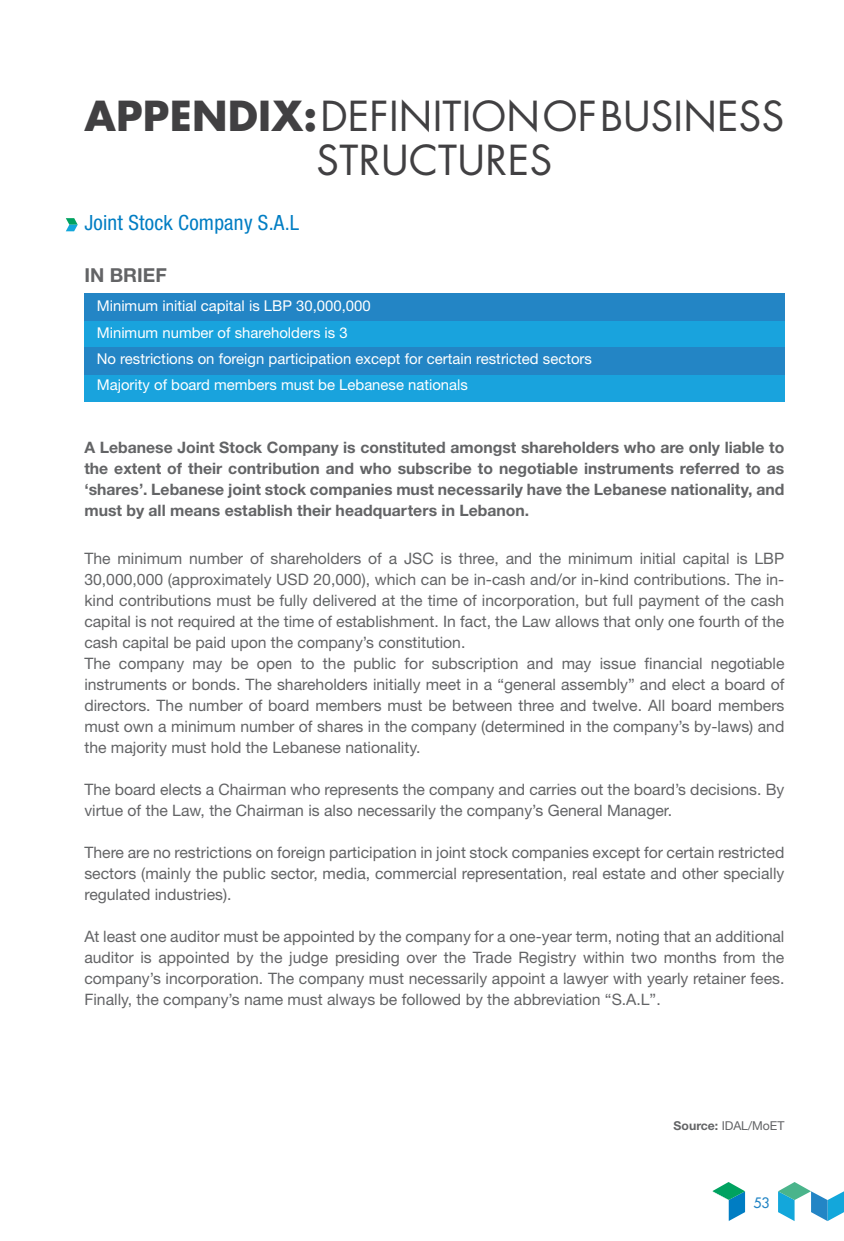
<style>
.page{position:relative;width:844px;height:1241px;background:#fff}
.page>*{position:absolute;margin:0;border:0;box-sizing:border-box;transform-origin:0 0}
.t1{font:40.25px/43.8px "Futura";letter-spacing:.005em;color:#414042;text-align:center}
.t2{font:condensed 21px "Helvetica Neue";letter-spacing:.01em;color:#007dc3}
.t3{font:700 19.25px "Helvetica Neue CE";color:#636466}
.t4{font:15.75px/21px "Helvetica Neue";color:#636466}
.t5{font:700 15.75px/21px "Helvetica Neue CE";color:#636466;text-align:justify}
.t6{font:14.88px/26.2px "Helvetica Neue";color:#fff}
.t7{font:14px "Futura";color:#2385c5}
.t8{font:12.25px "Helvetica Neue CE";color:#636466}
.s1{font-weight:700}
</style>
<div class="page">
<svg style="left:778px;top:1182px;width:65px;height:38px"></svg>
<svg style="left:712px;top:1182px;width:32px;height:39px"></svg>
<svg style="left:66px;top:218px;width:12px;height:13px"></svg>
<div style="left:84px;top:320px;width:700px;height:27px;background:#19a3dd"></div>
<div style="left:84px;top:374px;width:700px;height:28px;background:#19a3dd"></div>
<div style="left:84px;top:293px;width:700px;height:27px;background:#2385c5"></div>
<div style="left:84px;top:347px;width:700px;height:27px;background:#2385c5"></div>
<h1 class="t1" style="left:84px;top:95px;width:701px"><span class="s1">APPENDIX:</span> DEFINITION OF BUSINESS<br>STRUCTURES</h1>
<h2 class="t2" style="left:84px;top:211px;width:216px">Joint Stock Company S.A.L</h2>
<p class="t3" style="left:84px;top:263px;width:84px">IN BRIEF</p>
<p class="t6" style="left:97px;top:293px;width:496px">Minimum initial capital is LBP 30,000,000<br>Minimum number of shareholders is 3<br>No restrictions on foreign participation except for certain restricted sectors Majority of board members must be Lebanese nationals</p>
<p class="t5" style="left:84px;top:437px;width:701px">A Lebanese Joint Stock Company is constituted amongst shareholders who are only liable to the extent of their contribution and who subscribe to negotiable instruments referred to as ‘shares’. Lebanese joint stock companies must necessarily have the Lebanese nationality, and must by all means establish their headquarters in Lebanon.</p>
<p class="t4" style="left:84px;top:547px;width:701px">The minimum number of shareholders of a JSC is three, and the minimum initial capital is LBP 30,000,000 (approximately USD 20,000), which can be in-cash and/or in-kind contributions. The in&shy;kind contributions must be fully delivered at the time of incorporation, but full payment of the cash capital is not required at the time of establishment. In fact, the Law allows that only one fourth of the cash capital be paid upon the company’s constitution.<br>The company may be open to the public for subscription and may issue financial negotiable instruments or bonds. The shareholders initially meet in a “general assembly” and elect a board of directors. The number of board members must be between three and twelve. All board members must own a minimum number of shares in the company (determined in the company’s by-laws) and the majority must hold the Lebanese nationality.</p>
<p class="t4" style="left:84px;top:778px;width:701px">The board elects a Chairman who represents the company and carries out the board’s decisions. By virtue of the Law, the Chairman is also necessarily the company’s General Manager.</p>
<p class="t4" style="left:84px;top:841px;width:701px;text-align:justify">There are no restrictions on foreign participation in joint stock companies except for certain restricted sectors (mainly the public sector, media, commercial representation, real estate and other specially regulated industries).</p>
<p class="t4" style="left:84px;top:925px;width:701px;text-align:justify">At least one auditor must be appointed by the company for a one-year term, noting that an additional auditor is appointed by the judge presiding over the Trade Registry within two months from the company’s incorporation. The company must necessarily appoint a lawyer with yearly retainer fees.<br>Finally, the company’s name must always be followed by the abbreviation “S.A.L”.</p>
<p class="t8" style="left:673px;top:1117px;width:112px"><span class="s1">Source:</span> IDAL/MoET</p>
<p class="t7" style="left:753px;top:1193px;width:18px">53</p>
</div>
